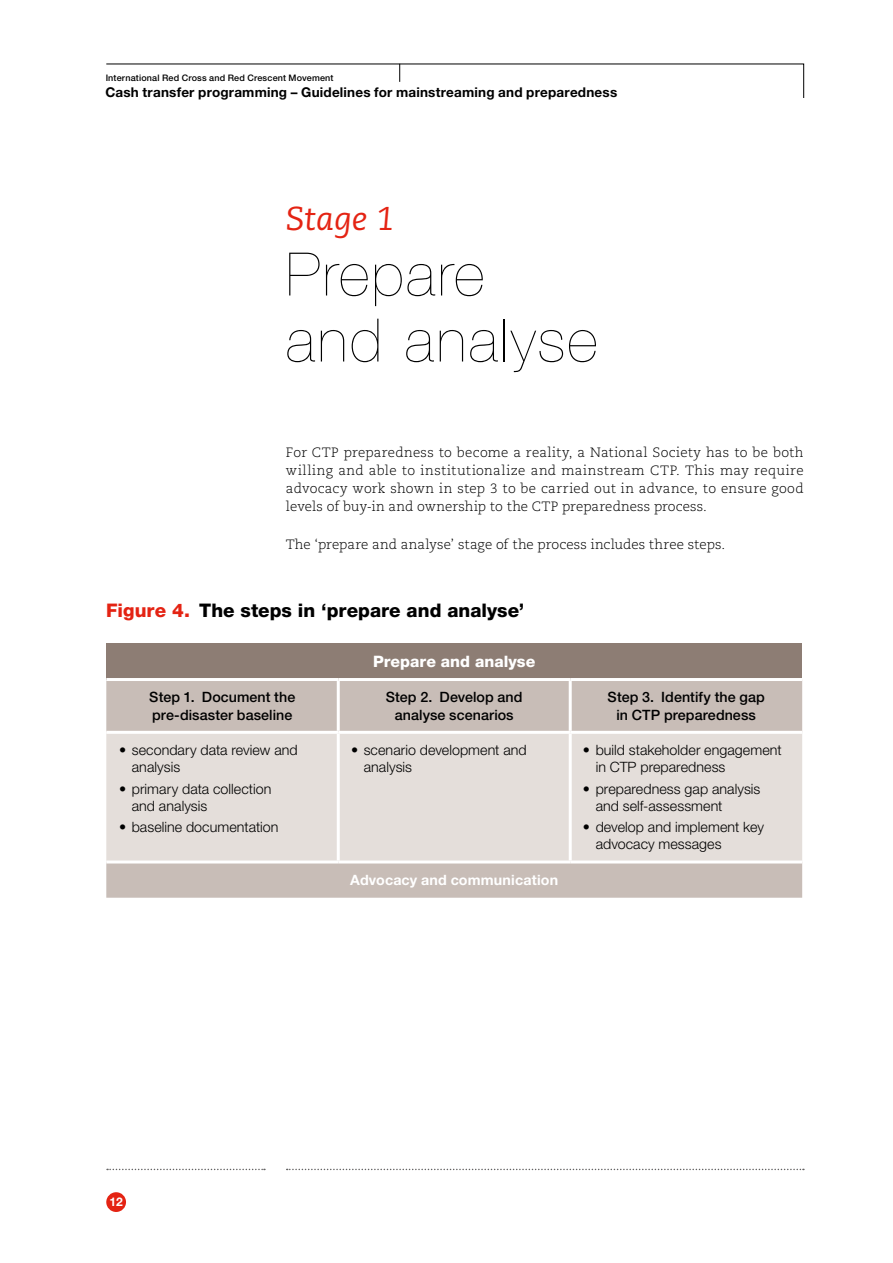
<style>
.page{position:relative;width:893px;height:1263px;background:#fff}
.page>*{position:absolute;margin:0;border:0;box-sizing:border-box;transform-origin:0 0}
.t1{font:200 60px/66px "Helvetica Neue LT Std";letter-spacing:.04em;color:#000}
.t2{font:italic 33px "Caecilia LT Std";color:#e42313}
.t3{font:800 18.75px "Helvetica Neue LT Std";color:#000}
.t4{font:800 15.75px "Helvetica Neue LT Std";letter-spacing:.005em;color:#fff}
.t5{font:300 14.25px/17.1px "Helvetica Neue LT Std";letter-spacing:.005em;color:#000}
.t6{font:500 14.25px/17.1px "Helvetica Neue LT Std";letter-spacing:.005em;color:#000;text-align:center}
.t7{font:700 14.25px "Helvetica Neue LT Std";letter-spacing:.01em;color:#fff}
.t8{font:300 13.5px/18px "Caecilia LT Std";letter-spacing:.005em;color:#000;text-align:justify}
.t9{font:700 13.5px "Helvetica Neue LT Std";letter-spacing:.015em;color:#000}
.t10{font:700 12px "Helvetica Neue LT Std";color:#fff}
.t11{font:500 9px "Helvetica Neue LT Std";letter-spacing:.02em;color:#000}
.s1{color:#e42313}
</style>
<div class="page">
<svg style="left:106px;top:64px;width:698px;height:34px"></svg>
<svg style="left:107px;top:1169px;width:158px;height:1px"></svg>
<svg style="left:287px;top:1169px;width:517px;height:1px"></svg>
<div style="left:106px;top:1192px;width:20px;height:20px;background:#e42313;border-radius:50%"></div>
<div style="left:106px;top:643px;width:696px;height:36px;background:#8d7d74"></div>
<div style="left:106px;top:681px;width:696px;height:217px;background:#c8bdb7"></div>
<div style="left:106px;top:734px;width:696px;height:126px;background:#e4deda"></div>
<hr style="left:106px;top:678px;width:232px;height:3px;background:#fff">
<hr style="left:338px;top:678px;width:232px;height:3px;background:#fff">
<hr style="left:570px;top:678px;width:232px;height:3px;background:#fff">
<hr style="left:106px;top:731px;width:232px;height:3px;background:#fff">
<hr style="left:338px;top:731px;width:232px;height:3px;background:#fff">
<hr style="left:570px;top:731px;width:232px;height:3px;background:#fff">
<hr style="left:106px;top:860px;width:232px;height:3px;background:#fff">
<hr style="left:338px;top:860px;width:232px;height:3px;background:#fff">
<hr style="left:570px;top:860px;width:232px;height:3px;background:#fff">
<hr style="left:337px;top:681px;width:3px;height:50px;background:#fff">
<hr style="left:569px;top:681px;width:3px;height:50px;background:#fff">
<hr style="left:337px;top:734px;width:3px;height:126px;background:#fff">
<hr style="left:569px;top:734px;width:3px;height:126px;background:#fff">
<p class="t11" style="left:106px;top:73px;width:229px">International Red Cross and Red Crescent Movement</p>
<p class="t9" style="left:105px;top:84px;width:513px">Cash transfer programming – Guidelines for mainstreaming and preparedness</p>
<h2 class="t2" style="left:286px;top:199px;width:110px">Stage 1</h2>
<h1 class="t1" style="left:286px;top:241px;width:313px">Prepare<br>and analyse</h1>
<p class="t8" style="left:286px;top:444px;width:519px">For CTP preparedness to become a reality, a National Society has to be both willing and able to institutionalize and mainstream CTP. This may require advocacy work shown in step 3 to be carried out in advance, to ensure good levels of buy-in and ownership to the CTP preparedness process.</p>
<p class="t8" style="left:286px;top:536px;width:441px">The ‘prepare and analyse’ stage of the process includes three steps.</p>
<h3 class="t3" style="left:106px;top:599px;width:420px"><span class="s1">Figure 4.</span> The steps in ‘prepare and analyse’</h3>
<p class="t4" style="left:373px;top:652px;width:164px">Prepare and analyse</p>
<p class="t6" style="left:149px;top:689px;width:147px;text-align:left">Step 1. Document the pre-disaster baseline</p>
<p class="t6" style="left:386px;top:689px;width:138px">Step 2. Develop and analyse scenarios</p>
<p class="t6" style="left:608px;top:689px;width:159px">Step 3. Identify the gap in CTP preparedness</p>
<p class="t5" style="left:132px;top:741px;width:167px;text-indent:-13px">• secondary data review and analysis</p>
<p class="t5" style="left:132px;top:780px;width:141px;text-indent:-13px">• primary data collection and analysis</p>
<p class="t5" style="left:119px;top:818px;width:161px">• baseline documentation</p>
<p class="t5" style="left:364px;top:741px;width:164px;text-indent:-13px">• scenario development and analysis</p>
<p class="t5" style="left:596px;top:741px;width:187px;text-indent:-13px">• build stakeholder engagement in CTP preparedness</p>
<p class="t5" style="left:596px;top:780px;width:166px;text-indent:-13px">• preparedness gap analysis and self-assessment</p>
<p class="t5" style="left:596px;top:818px;width:170px;text-indent:-13px">• develop and implement key advocacy messages</p>
<p class="t7" style="left:350px;top:871px;width:209px">Advocacy and communication</p>
<p class="t10" style="left:109px;top:1195px;width:15px">12</p>
</div>
